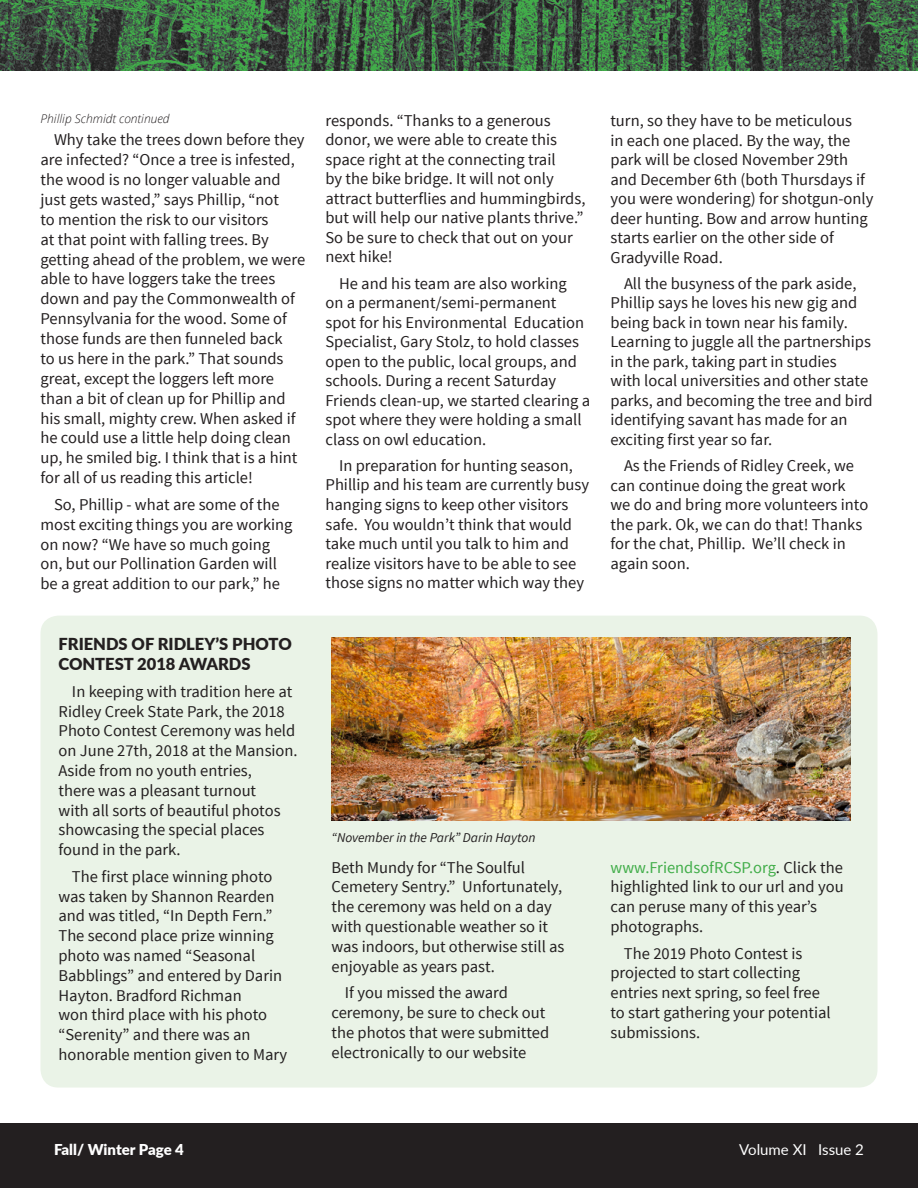
<style>
.page{position:relative;width:918px;height:1188px;background:#fff}
.page>*{position:absolute;margin:0;border:0;box-sizing:border-box;transform-origin:0 0}
.t1{font:16.5px/19.5px "Source Sans Pro";color:#231f20}
.t2{font:900 16.5px/19.8px "Lato";color:#231f20}
.t3{font:900 15px "Lato";letter-spacing:-.005em;color:#fff}
.t4{font:15px "Lato";color:#fff}
.t5{font:italic 13.5px "Source Sans Pro";color:#231f20}
.t6{font:italic 300 12px "Open Sans";color:#231f20}
.s1{color:#41ad49}
</style>
<div class="page">
<div style="left:0;top:1123px;width:918px;height:65px;background:#231f20"></div>
<img style="left:0;top:0;width:918px;height:71px">
<div style="left:40px;top:616px;width:838px;height:472px;background:#eaf3e7;border-radius:18px"></div>
<img style="left:332px;top:637px;width:519px;height:184px">
<p class="t6" style="left:40px;top:110px;width:131px">Phillip Schmidt continued</p>
<p class="t1" style="left:41px;top:130px;width:266px;line-height:20px;text-indent:13px">Why take the trees down before they are infected? “Once a tree is infested, the wood is no longer valuable and just gets wasted,” says Phillip, “not<br>to mention the risk to our visitors<br>at that point with falling trees. By getting ahead of the problem, we were able to have loggers take the trees down and pay the Commonwealth of Pennsylvania for the wood. Some of those funds are then funneled back<br>to us here in the park.” That sounds great, except the loggers left more than a bit of clean up for Phillip and his small, mighty crew. When asked if he could use a little help doing clean up, he smiled big. I think that is a hint for all of us reading this article!</p>
<p class="t1" style="left:41px;top:495px;width:254px;line-height:20px;text-indent:13px">So, Phillip - what are some of the most exciting things you are working on now? “We have so much going on, but our Pollination Garden will be a great addition to our park,” he</p>
<p class="t1" style="left:326px;top:111px;width:261px">responds. “Thanks to a generous donor, we were able to create this space right at the connecting trail<br>by the bike bridge. It will not only attract butterflies and hummingbirds, but will help our native plants thrive.”<br>So be sure to check that out on your next hike!</p>
<p class="t1" style="left:326px;top:274px;width:266px;text-indent:13px">He and his team are also working<br>on a permanent/semi-permanent spot for his Environmental Education Specialist, Gary Stolz, to hold classes open to the public, local groups, and schools. During a recent Saturday Friends clean-up, we started clearing a spot where they were holding a small class on owl education.</p>
<p class="t1" style="left:326px;top:456px;width:265px;text-indent:13px">In preparation for hunting season, Phillip and his team are currently busy hanging signs to keep other visitors safe. You wouldn’t think that would take much until you talk to him and realize visitors have to be able to see those signs no matter which way they</p>
<p class="t2" style="left:58px;top:634px;width:210px">FRI ENDS OF RIDLEY’S PHOTO<br>CO NTEST 2018 AWAR</p>
<p class="t2" style="left:229px;top:654px;width:23px">DS</p>
<p class="t1" style="left:58px;top:682px;width:241px;text-indent:13px">In keeping with tradition here at<br>Ridley Creek State Park, the 2018<br>Photo Contest Ceremony was held on June 27th, 2018 at the Mansion.<br>Aside from no youth entries,<br>there was a pleasant turnout<br>with all sorts of beautiful photos showcasing the special places found in the park.</p>
<p class="t1" style="left:58px;top:867px;width:230px;text-indent:13px">The first place winning photo was taken by Shannon Rearden and was titled, “In Depth Fern.”<br>The second place prize winning photo was named “Seasonal<br>Babblings” and entered by Darin<br>Hayton. Bradford Richman<br>won third place with his photo “Serenity” and there was an honorable mention given to Mary</p>
<p class="t1" style="left:331px;top:857px;width:235px">Beth Mundy for “The Soulful<br>Cemetery Sentry.” Unfortunately, the ceremony was held on a day with questionable weather so it was indoors, but otherwise still as enjoyable as years past.</p>
<p class="t5" style="left:332px;top:829px;width:206px">“November in the Park” Darin Hayton</p>
<p class="t1" style="left:331px;top:983px;width:219px;text-indent:13px">If you missed the award ceremony, be sure to check out the photos that were submitted electronically to our website</p>
<p class="t1" style="left:611px;top:111px;width:264px">turn, so they have to be meticulous<br>in each one placed. By the way, the park will be closed November 29th and December 6th (both Thursdays if you were wondering) for shotgun-only deer hunting. Bow and arrow hunting starts earlier on the other side of<br>Gradyville Road.</p>
<p class="t1" style="left:611px;top:274px;width:264px;text-indent:13px">All the busyness of the park aside, Phillip says he loves his new gig and being back in town near his family.<br>Learning to juggle all the partnerships in the park, taking part in studies<br>with local universities and other state parks, and becoming the tree and bird identifying savant has made for an exciting first year so far.</p>
<p class="t1" style="left:611px;top:456px;width:259px;text-indent:13px">As the Friends of Ridley Creek, we can continue doing the great work we do and bring more volunteers into the park. Ok, we can do that! Thanks for the chat, Phillip. We’ll check in again soon.</p>
<p class="t1" style="left:610px;top:858px;width:235px"><span class="s1">www.FriendsofRCSP.org</span>. Click the highlighted link to our url and you can peruse many of this year’s photographs.</p>
<p class="t1" style="left:610px;top:943px;width:222px;text-indent:13px">The 2019 Photo Contest is projected to start collecting entries next spring, so feel free to start gathering your potential submissions.</p>
<p class="t3" style="left:54px;top:1138px;width:131px">FALL/ WINTER PAGE 4</p>
<p class="t4" style="left:739px;top:1138px;width:126px">Volume XI Issue 2</p>
</div>
